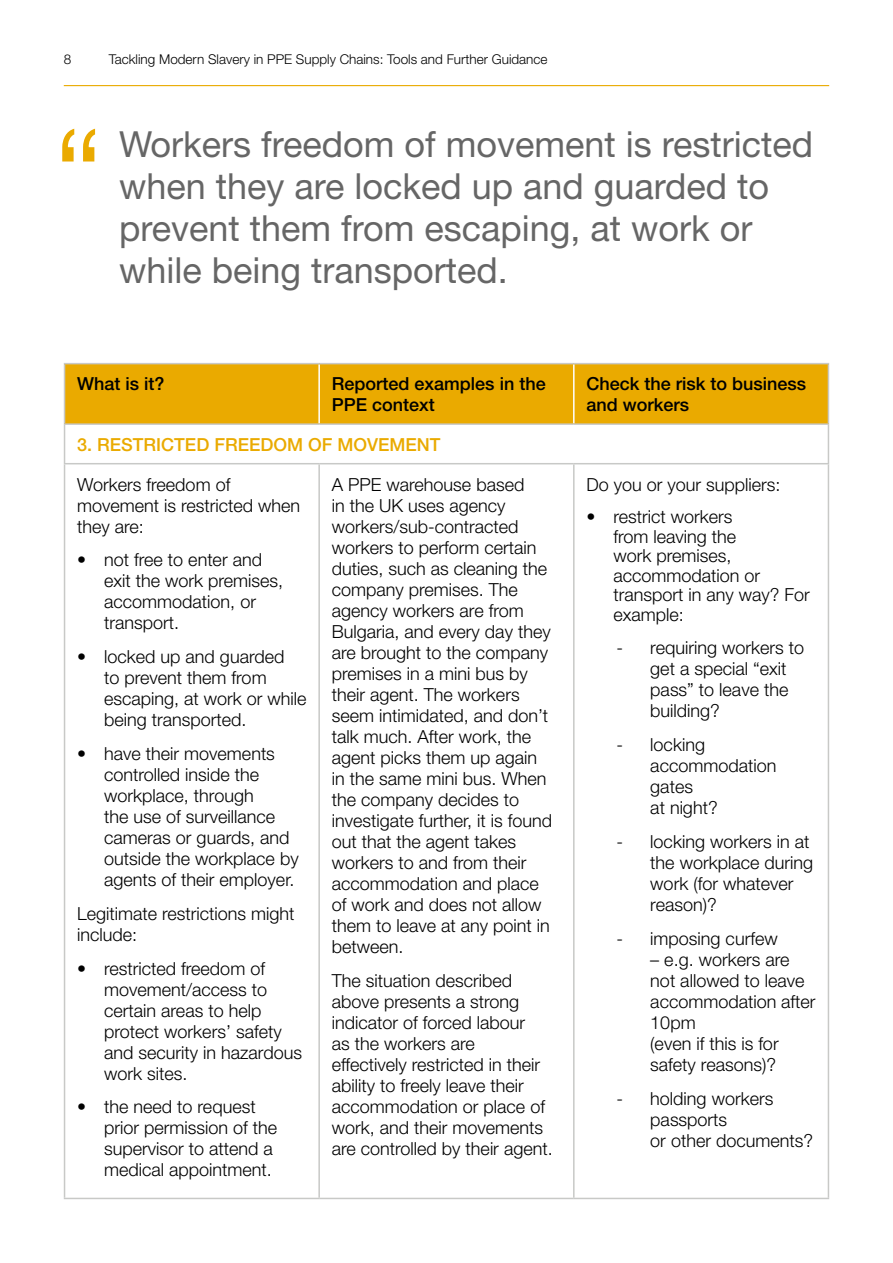
<style>
.page{position:relative;width:893px;height:1263px;background:#fff}
.page>*{position:absolute;margin:0;border:0;box-sizing:border-box;transform-origin:0 0}
.t1{font:36px/42px "Helvetica Neue";color:#666}
.t2{font:300 18px/21px "Helvetica Neue";color:#000}
.t3{font:500 18px/21px "Helvetica Neue";color:#000}
.t4{font:500 18px "Helvetica Neue";color:#eaaa00}
.t5{font:300 13.5px "Helvetica Neue";color:#000}
</style>
<div class="page">
<hr style="left:64px;top:85px;width:765px;height:1px;background:#eaaa00">
<div style="left:65px;top:364px;width:254px;height:60px;background:#eaaa00"></div>
<div style="left:319px;top:364px;width:255px;height:60px;background:#eaaa00"></div>
<div style="left:574px;top:364px;width:254px;height:60px;background:#eaaa00"></div>
<hr style="left:828px;top:425px;width:1px;height:38px;background:#c8c9c7">
<hr style="left:64px;top:425px;width:1px;height:38px;background:#c8c9c7">
<hr style="left:64px;top:463px;width:255px;height:1px;background:#c8c9c7">
<hr style="left:64px;top:464px;width:1px;height:734px;background:#c8c9c7">
<hr style="left:319px;top:463px;width:255px;height:1px;background:#c8c9c7">
<hr style="left:318px;top:464px;width:2px;height:734px;background:#c8c9c7">
<hr style="left:574px;top:463px;width:255px;height:1px;background:#c8c9c7">
<hr style="left:573px;top:464px;width:2px;height:734px;background:#c8c9c7">
<hr style="left:828px;top:464px;width:1px;height:734px;background:#c8c9c7">
<hr style="left:64px;top:1198px;width:255px;height:1px;background:#c8c9c7">
<hr style="left:319px;top:1198px;width:255px;height:1px;background:#c8c9c7">
<hr style="left:574px;top:1198px;width:255px;height:1px;background:#c8c9c7">
<hr style="left:318px;top:364px;width:2px;height:59px;background:#fff">
<hr style="left:573px;top:364px;width:2px;height:59px;background:#fff">
<hr style="left:64px;top:363px;width:255px;height:1px;background:#c8c9c7">
<hr style="left:64px;top:364px;width:1px;height:59px;background:#c8c9c7">
<hr style="left:319px;top:363px;width:255px;height:1px;background:#c8c9c7">
<hr style="left:574px;top:363px;width:255px;height:1px;background:#c8c9c7">
<hr style="left:828px;top:364px;width:1px;height:59px;background:#c8c9c7">
<hr style="left:64px;top:423px;width:255px;height:2px;background:#c8c9c7">
<hr style="left:319px;top:423px;width:255px;height:2px;background:#c8c9c7">
<hr style="left:574px;top:423px;width:255px;height:2px;background:#c8c9c7">
<svg style="left:83px;top:129px;width:12px;height:32px"></svg>
<svg style="left:62px;top:129px;width:12px;height:32px"></svg>
<p class="t5" style="left:64px;top:51px;width:9px">8</p>
<p class="t5" style="left:109px;top:51px;width:440px">Tackling Modern Slavery in PPE Supply Chains: Tools and Further Guidance</p>
<p class="t1" style="left:119px;top:123px;width:696px">Workers freedom of movement is restricted when they are locked up and guarded to prevent them from escaping, at work or while being transported.</p>
<p class="t3" style="left:77px;top:373px;width:89px">What is it?</p>
<p class="t3" style="left:332px;top:373px;width:215px">Reported examples in the<br>PPE context</p>
<p class="t3" style="left:587px;top:373px;width:221px">Check the risk to business and workers</p>
<p class="t4" style="left:77px;top:434px;width:365px">3. RESTRICTED FREEDOM OF MOVEMENT</p>
<p class="t2" style="left:77px;top:473px;width:225px">Workers freedom of movement is restricted when they are:</p>
<p class="t2" style="left:104px;top:549px;width:181px;text-indent:-27px">• not free to enter and exit the work premises, accommodation, or transport.</p>
<p class="t2" style="left:104px;top:646px;width:204px;text-indent:-27px">• locked up and guarded<br>to prevent them from escaping, at work or while being transported.</p>
<p class="t2" style="left:104px;top:743px;width:196px;text-indent:-27px">• have their movements controlled inside the workplace, through<br>the use of surveillance cameras or guards, and outside the workplace by agents of their employer.</p>
<p class="t2" style="left:77px;top:902px;width:219px">Legitimate restrictions might include:</p>
<p class="t2" style="left:104px;top:957px;width:199px;text-indent:-27px">• restricted freedom of movement/access to certain areas to help protect workers’ safety and security in hazardous work sites.</p>
<p class="t2" style="left:104px;top:1096px;width:175px;text-indent:-27px">• the need to request prior permission of the supervisor to attend a medical appointment.</p>
<p class="t2" style="left:332px;top:473px;width:222px">A PPE warehouse based<br>in the UK uses agency workers/sub-contracted workers to perform certain duties, such as cleaning the company premises. The agency workers are from<br>Bulgaria, and every day they are brought to the company premises in a mini bus by their agent. The workers seem intimidated, and don’t talk much. After work, the agent picks them up again in the same mini bus. When the company decides to investigate further, it is found out that the agent takes workers to and from their accommodation and place of work and does not allow them to leave at any point in between.</p>
<p class="t2" style="left:332px;top:969px;width:222px">The situation described above presents a strong indicator of forced labour<br>as the workers are effectively restricted in their ability to freely leave their accommodation or place of work, and their movements are controlled by their agent.</p>
<p class="t2" style="left:586px;top:474px;width:196px">Do you or your suppliers:</p>
<p class="t2" style="left:613px;top:507px;width:198px;line-height:19.5px;text-indent:-27px">• restrict workers<br>from leaving the<br>work premises, accommodation or transport in any way? For example:</p>
<p class="t2" style="left:650px;top:637px;width:155px;text-indent:-34px">- requiring workers to get a special “exit pass” to leave the building?</p>
<p class="t2" style="left:650px;top:734px;width:128px;text-indent:-34px">- locking accommodation gates<br>at night?</p>
<p class="t2" style="left:650px;top:831px;width:164px;text-indent:-34px">- locking workers in at the workplace during work (for whatever reason)?</p>
<p class="t2" style="left:617px;top:927px;width:163px">- imposing curfew</p>
<p class="t2" style="left:650px;top:948px;width:167px">– e.g. workers are not allowed to leave accommodation after<br>10pm<br>(even if this is for safety reasons)?</p>
<p class="t2" style="left:650px;top:1087px;width:164px;text-indent:-34px">- holding workers passports<br>or other documents?</p>
</div>
